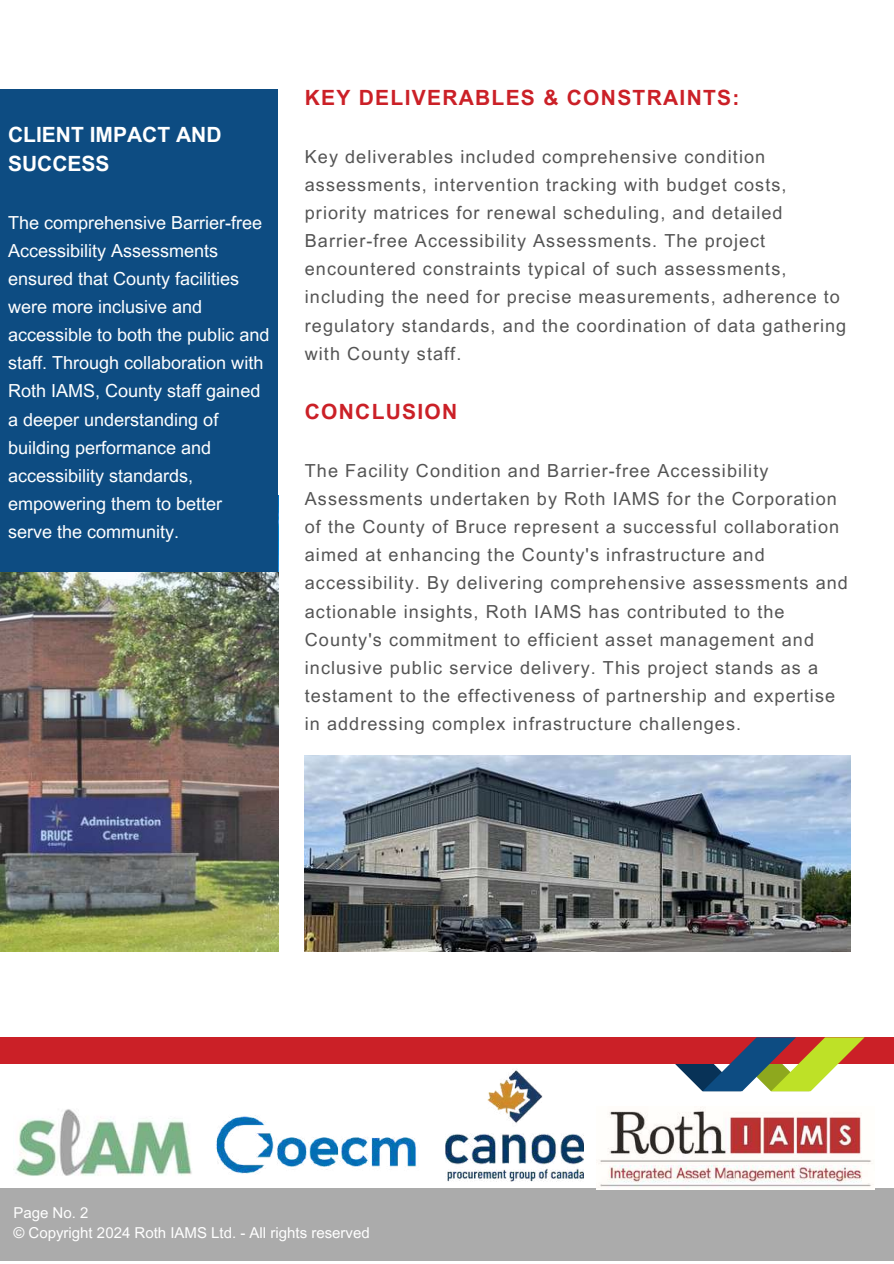
<style>
.page{position:relative;width:894px;height:1264px;background:#fff}
.page>*{position:absolute;margin:0;border:0;box-sizing:border-box;transform-origin:0 0}
.t1{font:700 21px "Arial MT Pro";letter-spacing:.06em;color:#cb2027}
.t2{font:700 21px/29.2px "Arial MT Pro";color:#fff}
.t3{font:18px/28.2px "Arial MT Pro";letter-spacing:.06em;color:#545454}
.t4{font:18px/28.2px "Arial MT Pro";color:#fff}
.t5{font:15px/20.2px "Arial MT Pro";color:#fff}
</style>
<div class="page">
<div style="left:0;top:1188px;width:893px;height:72px;background:#ababab"></div>
<img style="left:598px;top:1107px;width:275px;height:81px">
<img style="left:13px;top:1109px;width:179px;height:67px">
<div style="left:0;top:1036px;width:893px;height:27px;background:#cb2027"></div>
<svg style="left:649px;top:1037px;width:215px;height:54px"></svg>
<img style="left:216px;top:1115px;width:51px;height:59px">
<img style="left:267px;top:1133px;width:150px;height:37px">
<img style="left:445px;top:1069px;width:138px;height:113px">
<img style="left:305px;top:755px;width:545px;height:196px">
<div style="left:0;top:89px;width:278px;height:712px;background:#0d4c82"></div>
<img style="left:0;top:572px;width:278px;height:379px">
<p class="t2" style="left:8px;top:123px;width:215px">CLIENT IMPACT AND<br>SUCCESS</p>
<p class="t4" style="left:8px;top:210px;width:263px">The comprehensive Barrier-free<br>Accessibility Assessments ensured that County facilities were more inclusive and accessible to both the public and staff. Through collaboration with<br>Roth IAMS, County staff gained a deeper understanding of building performance and accessibility standards, empowering them to better serve the community.</p>
<p class="t1" style="left:305px;top:90px;width:436px">KEY DELIVERABLES &amp; CONSTRAINTS:</p>
<p class="t3" style="left:305px;top:145px;width:542px">Key deliverables included comprehensive condition assessments, intervention tracking with budget costs, priority matrices for renewal scheduling, and detailed Barrier-free Accessibility Assessments. The project encountered constraints typical of such assessments, including the need for precise measurements, adherence to regulatory standards, and the coordination of data gathering with County staff.</p>
<p class="t1" style="left:305px;top:404px;width:154px">CONCLUSION</p>
<p class="t3" style="left:305px;top:458px;width:544px">The Facility Condition and Barrier-free Accessibility Assessments undertaken by Roth IAMS for the Corporation of the County of Bruce represent a successful collaboration aimed at enhancing the County's infrastructure and accessibility. By delivering comprehensive assessments and actionable insights, Roth IAMS has contributed to the County's commitment to efficient asset management and inclusive public service delivery. This project stands as a testament to the effectiveness of partnership and expertise in addressing complex infrastructure challenges.</p>
<p class="t5" style="left:13px;top:1204px;width:358px">Page No. 2<br>© Copyright 2024 Roth IAMS Ltd. - All rights reserved</p>
</div>
